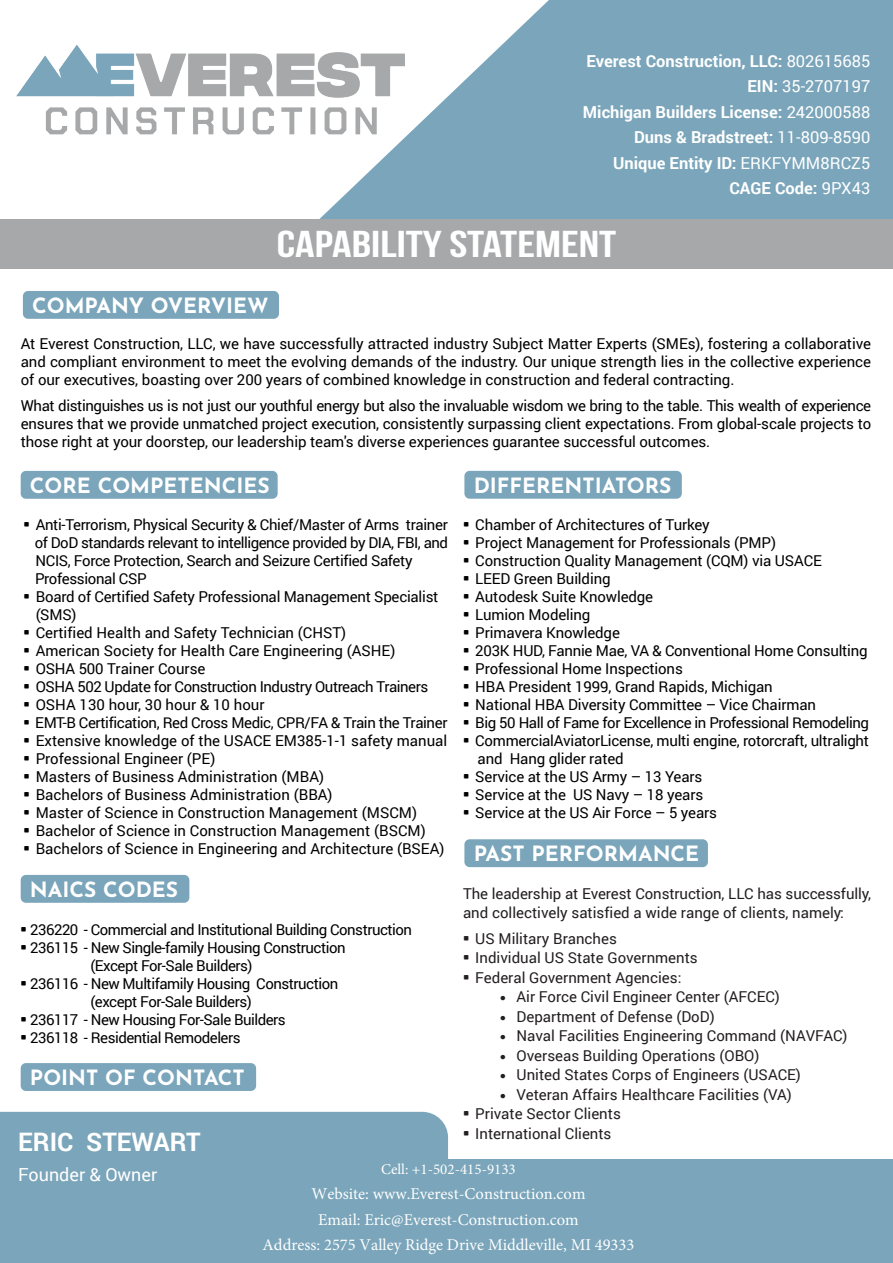
<style>
.page{position:relative;width:893px;height:1263px;background:#fff}
.page>*{position:absolute;margin:0;border:0;box-sizing:border-box;transform-origin:0 0}
.t1{font:700 37.2px "Bebas Neue";color:#fff;scale:1.29 1}
.t2{font:700 25.5px "Roboto";color:#fff}
.t3{font:100 21px "Josefin Sans";color:#fff}
.t4{font:18px "Roboto";color:#fff}
.t5{font:700 16.5px/25.5px "Roboto";color:#fff;text-align:right}
.t6{font:16.5px/25.5px "Minion Pro";color:#fff;text-align:center}
.t7{font:15px/18px "Roboto";letter-spacing:-.01em;color:#000}
.t8{font:15px/19.5px "Roboto";color:#231f20}
.t9{font:15px "Roboto";letter-spacing:-.03em;color:#000}
.t10{font:15px "Minion Pro";color:#fff}
.s1{font-weight:400}
.s2{font-family:"Agency FB"}
.s3{font-family:"Source Code Variable"}
</style>
<div class="page">
<div style="left:21px;top:471px;width:257px;height:28px;background:#7aa5ba;border-radius:5px"></div>
<div style="left:21px;top:875px;width:168px;height:28px;background:#7aa5ba;border-radius:5px"></div>
<div style="left:21px;top:1063px;width:235px;height:28px;background:#7aa5ba;border-radius:5px"></div>
<div style="left:464px;top:471px;width:218px;height:28px;background:#7aa5ba;border-radius:5px"></div>
<svg style="left:319px;top:0;width:574px;height:219px;background:#88aec1"></svg>
<img style="left:16px;top:24px;width:412px;height:132px">
<div style="left:0;top:219px;width:893px;height:50px;background:#a7a8a9"></div>
<div style="left:23px;top:291px;width:256px;height:28px;background:#7aa5ba;border-radius:5px"></div>
<div style="left:464px;top:839px;width:244px;height:28px;background:#7aa5ba;border-radius:5px"></div>
<div style="left:0;top:1160px;width:893px;height:103px;background:#7aa5ba"></div>
<div style="left:0;top:1112px;width:448px;height:48px;background:#7aa5ba"></div>
<p class="t5" style="left:583px;top:48px;width:289px">Everest Construction, LLC: <span class="s1">802615685<br></span>EIN: <span class="s1">35-2707197<br></span>Michigan Builders License: <span class="s1">242000588<br></span>Duns &amp; Bradstreet: <span class="s1">11-809-8590<br></span>Unique Entity ID: <span class="s1">ERKFYMM8RCZ5<br></span>CAGE Code: <span class="s1">9PX43</span></p>
<h1 class="t1" style="left:277px;top:224px;width:265px">CAPABILITY STATEMENT</h1>
<h3 class="t3" style="left:32px;top:290px;width:238px">COMPANY OVERVIEW</h3>
<p class="t7" style="left:21px;top:334px;width:852px;text-align:justify">At Everest Construction, LLC, we have successfully attracted industry Subject Matter Experts (SMEs), fostering a collaborative and compliant environment to meet the evolving demands of the industry. Our unique strength lies in the collective experience of our executives, boasting over 200 years of combined knowledge in construction and federal contracting.</p>
<p class="t7" style="left:21px;top:396px;width:852px;text-align:justify">What distinguishes us is not just our youthful energy but also the invaluable wisdom we bring to the table. This wealth of experience ensures that we provide unmatched project execution, consistently surpassing client expectations. From global-scale projects to those right at your doorstep, our leadership team's diverse experiences guarantee successful outcomes.</p>
<h3 class="t3" style="left:474px;top:470px;width:199px">DIFFERENTIATORS</h3>
<p class="t7" style="left:463px;top:515px;width:248px"><span class="s2">•</span> Chamber of Architectures of Turkey</p>
<p class="t7" style="left:463px;top:533px;width:314px"><span class="s2">•</span> Project Management for Professionals (PMP)</p>
<p class="t7" style="left:463px;top:551px;width:360px"><span class="s2">•</span> Construction Quality Management (CQM) via USACE</p>
<p class="t7" style="left:463px;top:569px;width:149px"><span class="s2">•</span> LEED Green Building</p>
<p class="t7" style="left:463px;top:587px;width:192px"><span class="s2">•</span> Autodesk Suite Knowledge</p>
<p class="t7" style="left:463px;top:605px;width:129px"><span class="s2">•</span> Lumion Modeling</p>
<p class="t7" style="left:463px;top:623px;width:158px"><span class="s2">•</span> Primavera Knowledge</p>
<p class="t7" style="left:463px;top:641px;width:406px"><span class="s2">•</span> 203K HUD, Fannie Mae, VA &amp; Conventional Home Consulting</p>
<p class="t7" style="left:463px;top:659px;width:221px"><span class="s2">•</span> Professional Home Inspections</p>
<p class="t7" style="left:463px;top:677px;width:311px"><span class="s2">•</span> HBA President 1999, Grand Rapids, Michigan</p>
<p class="t7" style="left:463px;top:695px;width:354px"><span class="s2">•</span> National HBA Diversity Committee – Vice Chairman</p>
<p class="t9" style="left:463px;top:713px;width:408px"><span class="s2">•</span> Big 50 Hall of Fame for Excellence in Professional Remodeling</p>
<p class="t7" style="left:478px;top:731px;width:393px;text-indent:-15px"><span class="s2">•</span> CommercialAviatorLicense, multi engine, rotorcraft, ultralight and Hang glider rated</p>
<p class="t7" style="left:463px;top:767px;width:241px"><span class="s2">•</span> Service at the US Army – 13 Years</p>
<p class="t7" style="left:463px;top:785px;width:242px"><span class="s2">•</span> Service at the US Navy – 18 years</p>
<p class="t7" style="left:463px;top:803px;width:255px"><span class="s2">•</span> Service at the US Air Force – 5 years</p>
<h3 class="t3" style="left:30px;top:470px;width:241px">CORE COMPETENCIES</h3>
<p class="t7" style="left:35px;top:515px;width:415px;text-indent:-11px"><span class="s2">•</span> Anti-Terrorism, Physical Security &amp; Chief/Master of Arms trainer of DoD standards relevant to intelligence provided by DIA, FBI, and NCIS, Force Protection, Search and Seizure Certified Safety Professional CSP</p>
<p class="t7" style="left:36px;top:587px;width:404px;text-indent:-13px"><span class="s2">•</span> Board of Certified Safety Professional Management Specialist (SMS)</p>
<p class="t7" style="left:23px;top:623px;width:324px"><span class="s2">•</span> Certified Health and Safety Technician (CHST)</p>
<p class="t7" style="left:23px;top:641px;width:373px"><span class="s2">•</span> American Society for Health Care Engineering (ASHE)</p>
<p class="t7" style="left:23px;top:659px;width:184px"><span class="s2">•</span> OSHA 500 Trainer Course</p>
<p class="t9" style="left:23px;top:676px;width:406px"><span class="s2">•</span> OSHA 502 Update for Construction Industry Outreach Trainers</p>
<p class="t7" style="left:23px;top:695px;width:243px"><span class="s2">•</span> OSHA 130 hour, 30 hour &amp; 10 hour</p>
<p class="t7" style="left:23px;top:713px;width:425px"><span class="s2">•</span> EMT-B Certification, Red Cross Medic, CPR/FA &amp; Train the Trainer</p>
<p class="t7" style="left:23px;top:731px;width:425px"><span class="s2">•</span> Extensive knowledge of the USACE EM385-1-1 safety manual</p>
<p class="t7" style="left:23px;top:749px;width:193px"><span class="s2">•</span> Professional Engineer (PE)</p>
<p class="t7" style="left:23px;top:767px;width:302px"><span class="s2">•</span> Masters of Business Administration (MBA)</p>
<p class="t7" style="left:23px;top:785px;width:311px"><span class="s2">•</span> Bachelors of Business Administration (BBA)</p>
<p class="t7" style="left:23px;top:803px;width:395px"><span class="s2">•</span> Master of Science in Construction Management (MSCM)</p>
<p class="t7" style="left:23px;top:821px;width:404px"><span class="s2">•</span> Bachelor of Science in Construction Management (BSCM)</p>
<p class="t7" style="left:23px;top:839px;width:422px"><span class="s2">•</span> Bachelors of Science in Engineering and Architecture (BSEA)</p>
<h3 class="t3" style="left:474px;top:838px;width:227px">PAST PERFORMANCE</h3>
<p class="t8" style="left:463px;top:883px;width:409px">The leadership at Everest Construction, LLC has successfully, and collectively satisfied a wide range of clients, namely:</p>
<p class="t8" style="left:463px;top:928px;width:155px"><span class="s2">•</span> US Military Branches</p>
<p class="t8" style="left:463px;top:948px;width:236px"><span class="s2">•</span> Individual US State Governments</p>
<p class="t8" style="left:463px;top:967px;width:220px"><span class="s2">•</span> Federal Government Agencies:</p>
<p class="t8" style="left:498px;top:987px;width:283px"><span class="s3">•</span> Air Force Civil Engineer Center (AFCEC)</p>
<p class="t8" style="left:498px;top:1006px;width:218px"><span class="s3">•</span> Department of Defense (DoD)</p>
<p class="t8" style="left:498px;top:1026px;width:351px"><span class="s3">•</span> Naval Facilities Engineering Command (NAVFAC)</p>
<p class="t8" style="left:498px;top:1045px;width:263px"><span class="s3">•</span> Overseas Building Operations (OBO)</p>
<p class="t8" style="left:498px;top:1065px;width:304px"><span class="s3">•</span> United States Corps of Engineers (USACE)</p>
<p class="t8" style="left:498px;top:1084px;width:295px"><span class="s3">•</span> Veteran Affairs Healthcare Facilities (VA)</p>
<p class="t8" style="left:463px;top:1104px;width:159px"><span class="s2">•</span> Private Sector Clients</p>
<p class="t8" style="left:463px;top:1123px;width:150px"><span class="s2">•</span> International Clients</p>
<h3 class="t3" style="left:30px;top:874px;width:150px">NAICS CODES</h3>
<p class="t9" style="left:21px;top:919px;width:393px"><span class="s2">•</span> 236220 - Commercial and Institutional Building Construction</p>
<p class="t9" style="left:21px;top:937px;width:326px"><span class="s2">•</span> 236115 - New Single-family Housing Construction</p>
<p class="t9" style="left:21px;top:973px;width:319px"><span class="s2">•</span> 236116 - New Multifamily Housing Construction</p>
<p class="t9" style="left:21px;top:1009px;width:267px"><span class="s2">•</span> 236117 - New Housing For-Sale Builders</p>
<p class="t9" style="left:21px;top:1027px;width:222px"><span class="s2">•</span> 236118 - Residential Remodelers</p>
<p class="t9" style="left:90px;top:955px;width:164px">(Except For-Sale Builders)</p>
<p class="t9" style="left:90px;top:991px;width:163px">(except For-Sale Builders)</p>
<h3 class="t3" style="left:30px;top:1062px;width:216px">POINT OF CONTACT</h3>
<h2 class="t2" style="left:18px;top:1124px;width:184px">ERIC STEWART</h2>
<p class="t4" style="left:18px;top:1162px;width:140px">Founder &amp; Owner</p>
<p class="t10" style="left:381px;top:1159px;width:136px">Cell: +1-502-415-9133</p>
<p class="t6" style="left:263px;top:1181px;width:373px">Website: www.Everest-Construction.com<br>Email: Eric@Everest-Construction.com<br>Address: 2575 Valley Ridge Drive Middleville, MI 49333</p>
</div>
